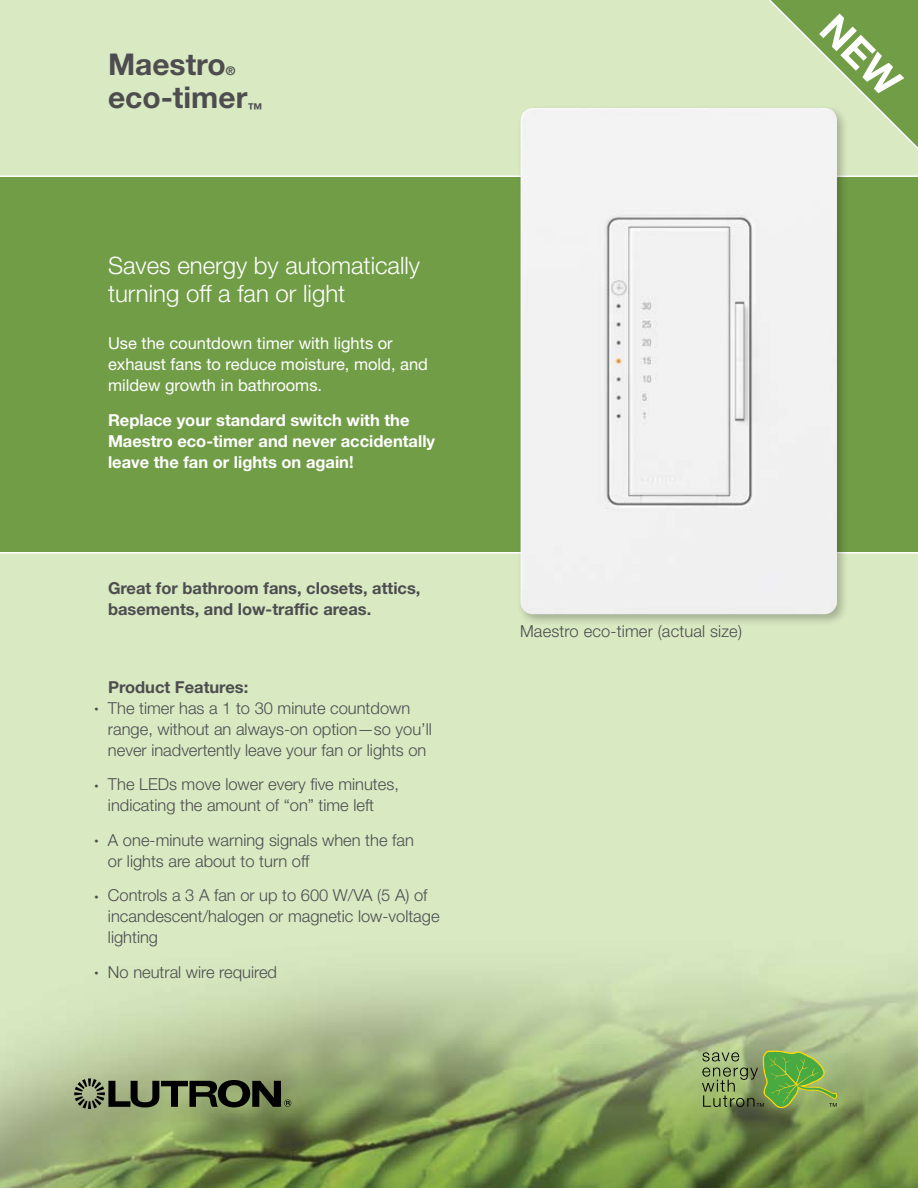
<style>
.page{position:relative;width:918px;height:1188px;background:#fff}
.page>*{position:absolute;margin:0;border:0;box-sizing:border-box;transform-origin:0 0}
.t1{font:700 30px "Helvetica Neue LT Std";color:#4d4d4f}
.t2{font:300 24px/28.5px "Helvetica Neue LT Std";color:#fff}
.t3{font:300 16.5px/21px "Helvetica Neue LT Std";color:#4d4d4f}
.t4{font:700 16.5px/21px "Helvetica Neue LT Std";color:#fff}
.t5{font:16.5px/21px "Helvetica Neue LT Std";color:#fff}
.t6{font:700 16.5px/21px "Helvetica Neue LT Std";color:#4d4d4f}
.t7{font:700 12px "Helvetica Neue LT Std";color:#4d4d4f}
.s1{font-size:8.25px}
</style>
<div class="page">
<img style="left:0;top:0;width:918px;height:1188px">
<div style="left:0;top:176px;width:918px;height:378px;background:#719d47"></div>
<svg style="left:702px;top:1051px;width:135px;height:57px;background:#7fa557"></svg>
<svg style="left:74px;top:1078px;width:217px;height:31px;background:#5d6749"></svg>
<div style="left:517px;top:104px;width:332px;height:523px;background:#000;opacity:.25"></div>
<div style="left:521px;top:108px;width:316px;height:506px;background:#f2f2f2"></div>
<svg style="left:752px;top:0;width:166px;height:166px"></svg>
<h1 class="t1" style="left:108px;top:46px;width:119px">Maestro</h1>
<p class="t7" style="left:226px;top:64px;width:11px">®</p>
<h1 class="t1" style="left:108px;top:79px;width:156px">eco-timer<sub>™</sub></h1>
<h2 class="t2" style="left:108px;top:250px;width:314px">Saves energy by automatically turning off a fan or light</h2>
<p class="t5" style="left:108px;top:333px;width:322px">Use the countdown timer with lights or exhaust fans to reduce moisture, mold, and mildew growth in bathrooms.</p>
<p class="t4" style="left:108px;top:409px;width:329px">Replace your standard switch with the<br>Maestro eco-timer and never accidentally leave the fan or lights on again!</p>
<p class="t6" style="left:108px;top:577px;width:314px">Great for bathroom fans, closets, attics, basements, and low-traffic areas.</p>
<p class="t6" style="left:108px;top:676px;width:142px">Product Features:</p>
<p class="t3" style="left:108px;top:697px;width:325px;text-indent:-13px"><span class="s1">•</span> The timer has a 1 to 30 minute countdown range, without an always-on option—so you’ll never inadvertently leave your fan or lights on</p>
<p class="t3" style="left:108px;top:774px;width:292px;text-indent:-13px"><span class="s1">•</span> The LEDs move lower every five minutes, indicating the amount of “on” time left</p>
<p class="t3" style="left:108px;top:829px;width:307px;text-indent:-13px"><span class="s1">•</span> A one-minute warning signals when the fan or lights are about to turn off</p>
<p class="t3" style="left:108px;top:885px;width:333px;text-indent:-13px"><span class="s1">•</span> Controls a 3 A fan or up to 600 W/VA (5 A) of incandescent/halogen or magnetic low-voltage lighting</p>
<p class="t3" style="left:94px;top:961px;width:184px"><span class="s1">•</span> No neutral wire required</p>
<p class="t3" style="left:520px;top:621px;width:223px">Maestro eco-timer (actual size)</p>
</div>
